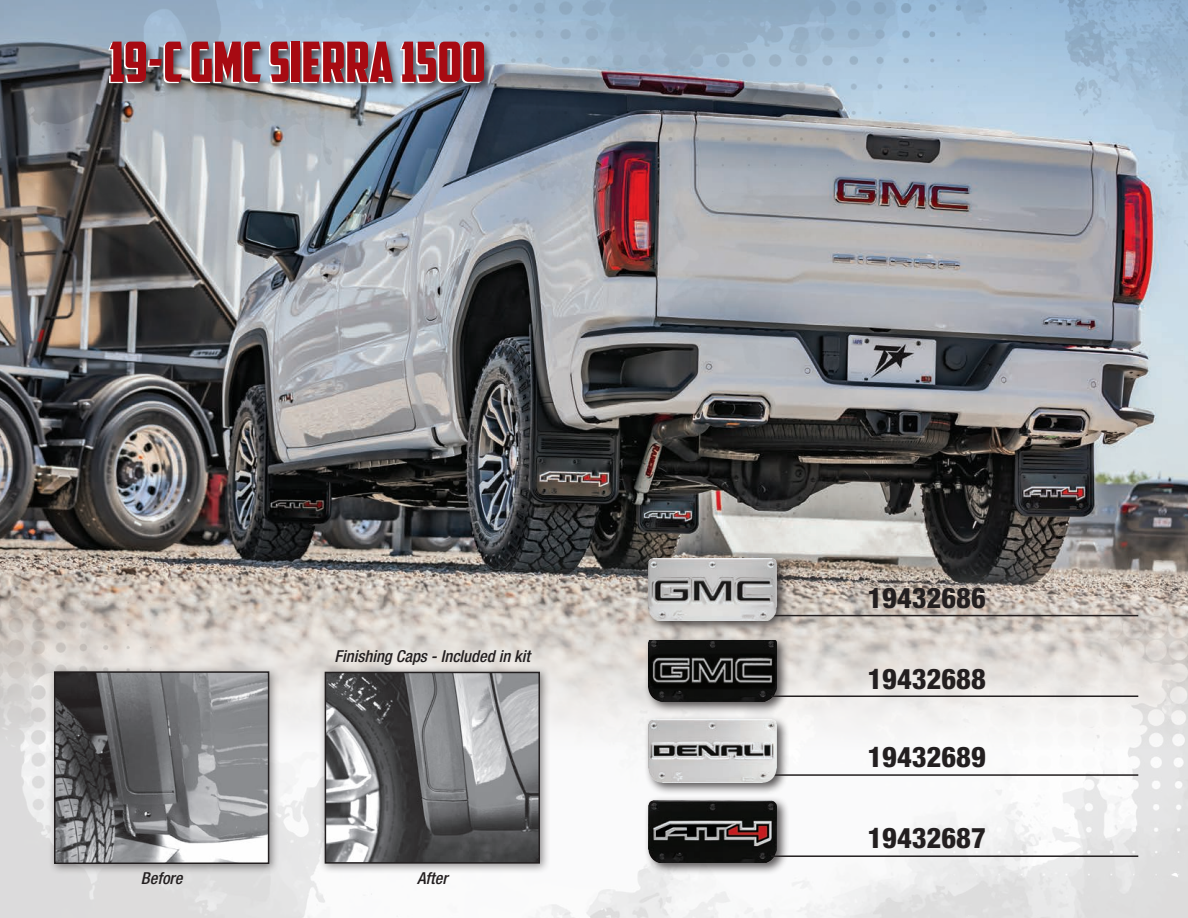
<style>
.page{position:relative;width:1188px;height:918px;background:#fff}
.page>*{position:absolute;margin:0;border:0;box-sizing:border-box;transform-origin:0 0}
.t1{font:55.5px "American Captain";color:#a70a12}
.t2{font:800 condensed 28.5px "Helvetica Neue LT Std";color:#231f20}
.t3{font:italic 500 condensed 16.5px "Helvetica Neue LT Std";color:#231f20}
</style>
<div class="page">
<img style="left:0;top:0;width:1188px;height:918px">
<div style="left:644px;top:636px;width:146px;height:78px;background:#231f20;opacity:.75"></div>
<img style="left:648px;top:640px;width:129px;height:62px">
<div style="left:644px;top:796px;width:146px;height:80px;background:#231f20;opacity:.75"></div>
<img style="left:648px;top:800px;width:129px;height:63px">
<hr style="left:771px;top:615px;width:367px;height:1px;background:#231f20">
<hr style="left:771px;top:695px;width:367px;height:2px;background:#231f20">
<div style="left:644px;top:554px;width:146px;height:79px;background:#231f20;opacity:.75"></div>
<img style="left:648px;top:558px;width:129px;height:63px">
<hr style="left:771px;top:774px;width:367px;height:2px;background:#231f20">
<div style="left:644px;top:716px;width:146px;height:79px;background:#231f20;opacity:.75"></div>
<img style="left:648px;top:720px;width:129px;height:62px">
<hr style="left:771px;top:855px;width:367px;height:2px;background:#231f20">
<div style="left:106px;top:40px;width:388px;height:55px;background:#231f20;opacity:.75"></div>
<div style="left:48px;top:665px;width:232px;height:210px;background:#231f20;opacity:.5"></div>
<img style="left:57px;top:674px;width:209px;height:187px">
<div style="left:54px;top:671px;width:215px;height:193px;border:2px solid #231f20"></div>
<div style="left:318px;top:665px;width:233px;height:209px;background:#231f20;opacity:.5"></div>
<img style="left:328px;top:675px;width:209px;height:186px">
<div style="left:325px;top:672px;width:215px;height:192px;border:2px solid #231f20"></div>
<p class="t1" style="left:109px;top:29px;width:378px">19-C GMC SIERRA 1500</p>
<p class="t3" style="left:141px;top:868px;width:43px">Before</p>
<p class="t3" style="left:334px;top:646px;width:197px">Finishing Caps - Included in kit</p>
<p class="t3" style="left:417px;top:868px;width:32px">After</p>
<p class="t2" style="left:867px;top:580px;width:120px">19432686</p>
<p class="t2" style="left:867px;top:661px;width:120px">19432688</p>
<p class="t2" style="left:867px;top:740px;width:120px">19432689</p>
<p class="t2" style="left:867px;top:821px;width:120px">19432687</p>
</div>
